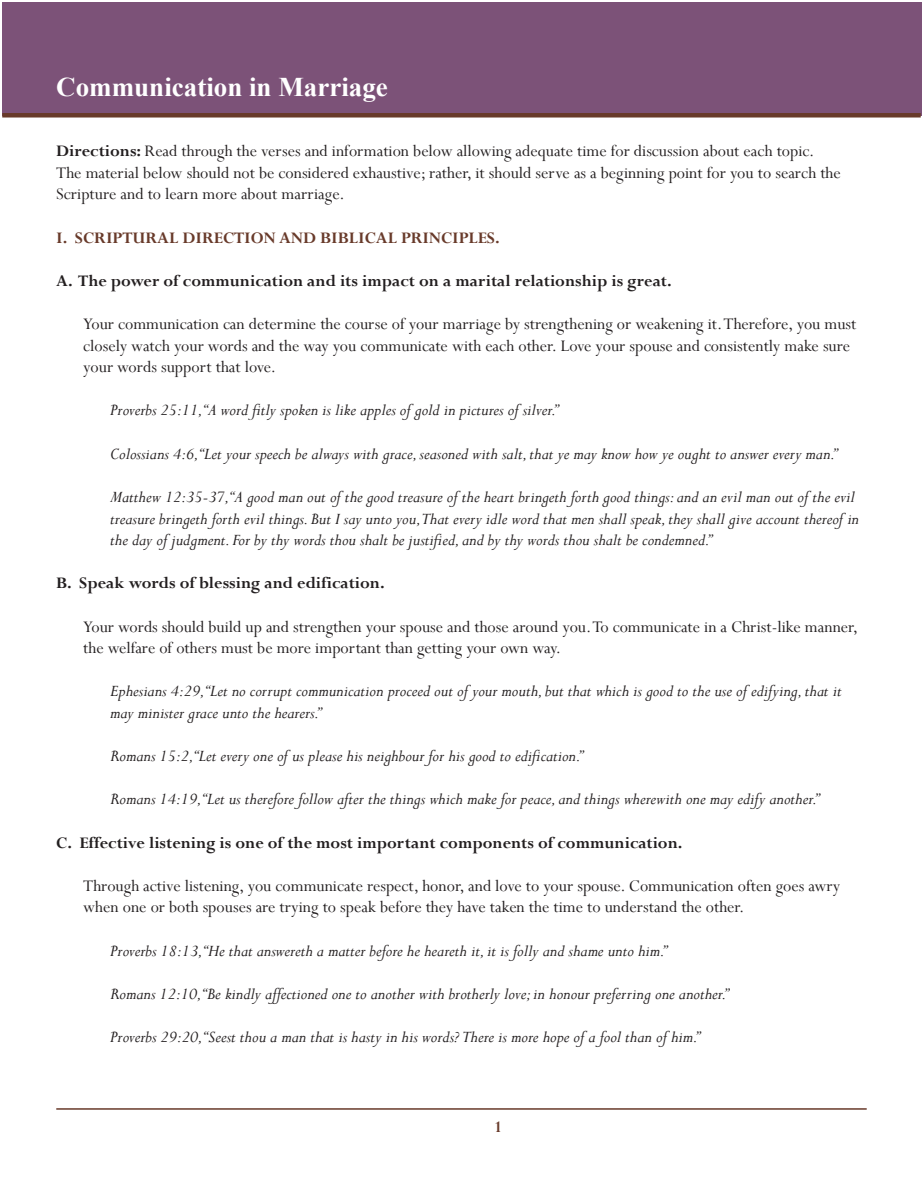
<style>
.page{position:relative;width:923px;height:1193px;background:#fff}
.page>*{position:absolute;margin:0;border:0;box-sizing:border-box;transform-origin:0 0}
.t1{font:700 27px "Times New Roman";color:#fff}
.Scripture{font:italic 18px/21.6px "Perpetua";color:#231f20}
.Main_Body{font:18px/21.6px "Perpetua";color:#231f20}
.Sub_Headers__A__B__C{font:700 18px "Perpetua";color:#231f20}
.Headers__I__II__III{font:700 18px "Perpetua";color:#683a2a}
.s1{font-weight:700}
</style>
<div class="page">
<div style="left:2px;top:2px;width:919px;height:113px;background:#7c5278"></div>
<hr style="left:56px;top:1108px;width:810px;height:1px;background:#683a2a">
<hr style="left:2px;top:113px;width:918px;height:4px;background:#683a2a">
<h1 class="t1" style="left:56px;top:68px;width:333px">Communication in Marriage</h1>
<p class="Main_Body" style="left:56px;top:140px;width:786px"><span class="s1">Directions:</span> Read through the verses and information below allowing adequate time for discussion about each topic.<br>The material below should not be considered exhaustive; rather, it should serve as a beginning point for you to search the<br>Scripture and to learn more about marriage.</p>
<p class="Headers__I__II__III" style="left:56px;top:226px;width:445px">I. SCRIPTURAL DIRECTION AND BIBLICAL PRINCIPLES.</p>
<p class="Sub_Headers__A__B__C" style="left:56px;top:269px;width:617px">A. The power of communication and its impact on a marital relationship is great.</p>
<p class="Main_Body" style="left:83px;top:313px;width:774px">Your communication can determine the course of your marriage by strengthening or weakening it. Therefore, you must closely watch your words and the way you communicate with each other. Love your spouse and consistently make sure your words support that love.</p>
<p class="Scripture" style="left:110px;top:399px;width:449px">Proverbs 25:11,“A word fitly spoken is like apples of gold in pictures of silver.”</p>
<p class="Scripture" style="left:110px;top:442px;width:728px">Colossians 4:6,“Let your speech be always with grace, seasoned with salt, that ye may know how ye ought to answer every man.”</p>
<p class="Scripture" style="left:110px;top:485px;width:750px">Matthew 12:35-37,“A good man out of the good treasure of the heart bringeth forth good things: and an evil man out of the evil treasure bringeth forth evil things. But I say unto you,That every idle word that men shall speak, they shall give account thereof in the day of judgment. For by thy words thou shalt be justified, and by thy words thou shalt be condemned.”</p>
<p class="Sub_Headers__A__B__C" style="left:56px;top:572px;width:330px">B. Speak words of blessing and edification.</p>
<p class="Main_Body" style="left:83px;top:615px;width:776px">Your words should build up and strengthen your spouse and those around you. To communicate in a Christ-like manner, the welfare of others must be more important than getting your own way.</p>
<p class="Scripture" style="left:110px;top:680px;width:733px">Ephesians 4:29,“Let no corrupt communication proceed out of your mouth, but that which is good to the use of edifying, that it may minister grace unto the hearers.”</p>
<p class="Scripture" style="left:110px;top:744px;width:474px">Romans 15:2,“Let every one of us please his neighbour for his good to edification.”</p>
<p class="Scripture" style="left:110px;top:788px;width:710px">Romans 14:19,“Let us therefore follow after the things which make for peace, and things wherewith one may edify another.”</p>
<p class="Sub_Headers__A__B__C" style="left:56px;top:831px;width:627px">C. Effective listening is one of the most important components of communication.</p>
<p class="Main_Body" style="left:83px;top:874px;width:758px">Through active listening, you communicate respect, honor, and love to your spouse. Communication often goes awry when one or both spouses are trying to speak before they have taken the time to understand the other.</p>
<p class="Scripture" style="left:110px;top:939px;width:558px">Proverbs 18:13,“He that answereth a matter before he heareth it, it is folly and shame unto him.”</p>
<p class="Scripture" style="left:110px;top:982px;width:619px">Romans 12:10,“Be kindly affectioned one to another with brotherly love; in honour preferring one another.”</p>
<p class="Scripture" style="left:110px;top:1025px;width:591px">Proverbs 29:20,“Seest thou a man that is hasty in his words? There is more hope of a fool than of him.”</p>
<p class="Headers__I__II__III" style="left:494px;top:1115px;width:10px">1</p>
</div>
